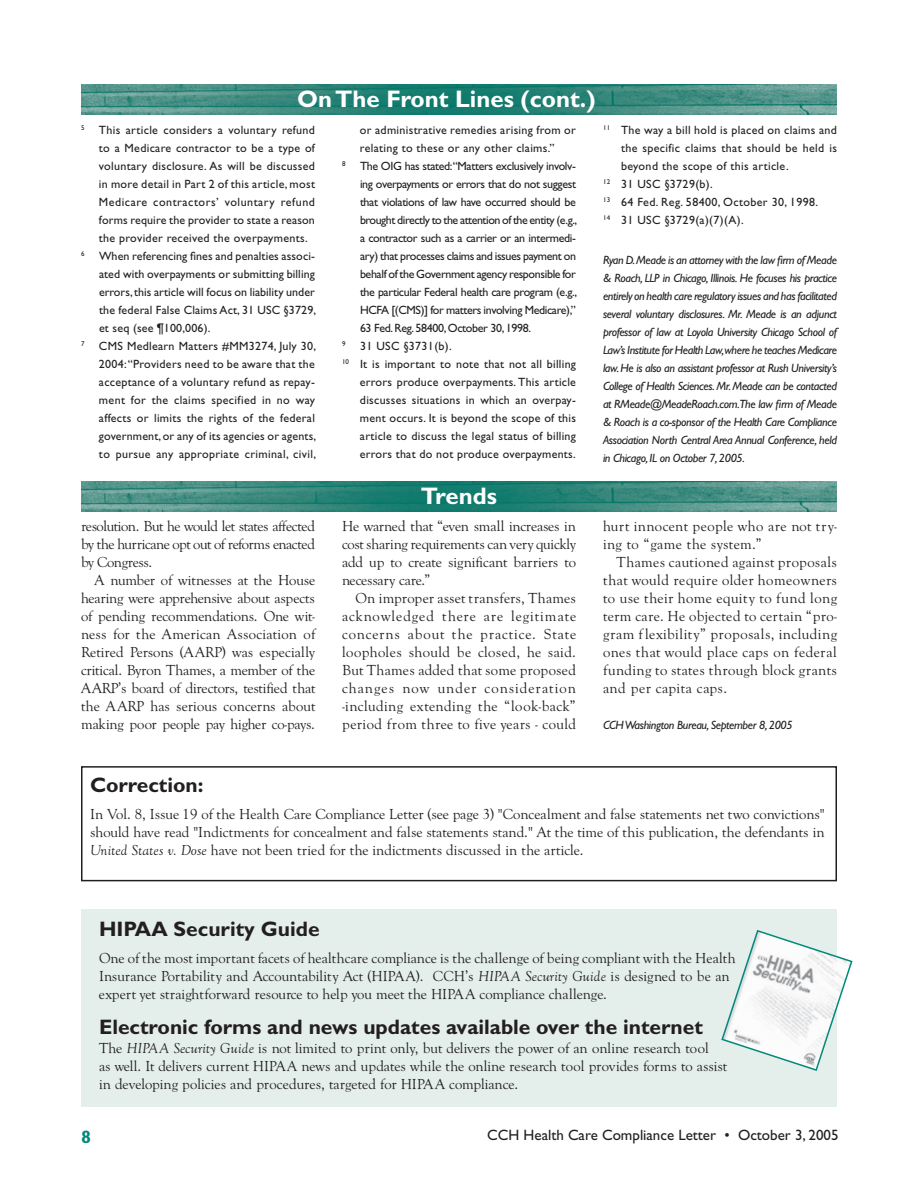
<style>
.page{position:relative;width:918px;height:1188px;background:#fff}
.page>*{position:absolute;margin:0;border:0;box-sizing:border-box;transform-origin:0 0}
.t1{font:700 24px "Gill Sans";color:#fff}
.t2{font:700 21px "Gill Sans";color:#231f20}
.t3{font:700 18px "Gill Sans";color:#00897a}
.t4{font:15px/18px "Goudy Old Style Regular DTC";color:#231f20;text-align:justify}
.t5{font:15px/18px "Goudy Old Style Regular DTC";letter-spacing:.025em;color:#231f20}
.t6{font:15px "Gill Sans";color:#231f20}
.t7{font:12px "Gill Sans";letter-spacing:.02em;color:#231f20}
.t8{font:italic 12px/18px "Gill Sans";letter-spacing:-.03em;color:#231f20;text-align:justify}
.t9{font:12px "Gill Sans";letter-spacing:-.03em;color:#231f20}
.t10{font:12px "Gill Sans";letter-spacing:-.035em;color:#231f20}
.t11{font:12px "Gill Sans";letter-spacing:.045em;color:#231f20}
.s1{font-family:"Goudy Old Style Regular Italic DTC"}
</style>
<div class="page">
<div style="left:81px;top:909px;width:756px;height:198px;background:#e4efec"></div>
<svg style="left:721px;top:930px;width:132px;height:141px"></svg>
<img style="left:81px;top:84px;width:756px;height:30px">
<img style="left:81px;top:482px;width:756px;height:29px">
<div style="left:81px;top:766px;width:756px;height:115px;border:2px solid #231f20"></div>
<h1 class="t1" style="left:297px;top:90px;width:300px">On The Front Lines (cont.)</h1>
<p class="t7" style="left:81px;top:126px;width:235px"><sup>5</sup> This article considers a voluntary refund</p>
<p class="t7" style="left:99px;top:144px;width:217px">to a Medicare contractor to be a type of</p>
<p class="t7" style="left:99px;top:162px;width:218px">voluntary disclosure. As will be discussed</p>
<p class="t7" style="left:99px;top:180px;width:217px">in more detail in Part 2 of this article, most</p>
<p class="t11" style="left:99px;top:198px;width:217px">Medicare contractors’ voluntary refund</p>
<p class="t7" style="left:99px;top:216px;width:217px">forms require the provider to state a reason</p>
<p class="t7" style="left:99px;top:234px;width:210px">the provider received the overpayments.</p>
<p class="t7" style="left:81px;top:252px;width:236px"><sup>6</sup> When referencing fines and penalties associ-</p>
<p class="t7" style="left:99px;top:270px;width:217px">ated with overpayments or submitting billing</p>
<p class="t7" style="left:99px;top:288px;width:217px">errors, this article will focus on liability under</p>
<p class="t7" style="left:99px;top:306px;width:219px">the federal False Claims Act, 31 USC §3729,</p>
<p class="t7" style="left:99px;top:324px;width:113px">et seq (see ¶100,006 ).</p>
<p class="t7" style="left:81px;top:342px;width:237px"><sup>7</sup> CMS Medlearn Matters #MM3274, July 30,</p>
<p class="t7" style="left:99px;top:360px;width:218px">2004: “Providers need to be aware that the</p>
<p class="t7" style="left:99px;top:378px;width:218px">acceptance of a voluntary refund as repay-</p>
<p class="t7" style="left:99px;top:396px;width:218px">ment for the claims specified in no way</p>
<p class="t7" style="left:99px;top:414px;width:217px">affects or limits the rights of the federal</p>
<p class="t7" style="left:99px;top:432px;width:219px">government, or any of its agencies or agents,</p>
<p class="t7" style="left:99px;top:450px;width:219px">to pursue any appropriate criminal, civil,</p>
<p class="t7" style="left:360px;top:126px;width:217px">or administrative remedies arising from or</p>
<p class="t7" style="left:360px;top:144px;width:196px">relating to these or any other claims.”</p>
<p class="t9" style="left:342px;top:162px;width:236px"><sup>8</sup> The OIG has stated:“Matters exclusively involv-</p>
<p class="t9" style="left:360px;top:180px;width:218px">ing overpayments or errors that do not suggest</p>
<p class="t9" style="left:360px;top:198px;width:218px">that violations of law have occurred should be</p>
<p class="t10" style="left:360px;top:216px;width:219px">brought directly to the attention of the entity (e.g.,</p>
<p class="t9" style="left:360px;top:234px;width:218px">a contractor such as a carrier or an intermedi-</p>
<p class="t9" style="left:360px;top:252px;width:218px">ary) that processes claims and issues payment on</p>
<p class="t9" style="left:360px;top:270px;width:218px">behalf of the Government agency responsible for</p>
<p class="t9" style="left:360px;top:288px;width:219px">the particular Federal health care program (e.g.,</p>
<p class="t9" style="left:360px;top:306px;width:218px">HCFA [(CMS)] for matters involving Medicare),”</p>
<p class="t9" style="left:360px;top:324px;width:173px">63 Fed. Reg. 58400, October 30, 1998.</p>
<p class="t7" style="left:342px;top:342px;width:111px"><sup>9</sup> 31 USC §3731(b).</p>
<p class="t7" style="left:342px;top:360px;width:236px"><sup>10</sup> It is important to note that not all billing</p>
<p class="t7" style="left:360px;top:378px;width:218px">errors produce overpayments. This article</p>
<p class="t7" style="left:360px;top:396px;width:218px">discusses situations in which an overpay-</p>
<p class="t7" style="left:360px;top:414px;width:217px">ment occurs. It is beyond the scope of this</p>
<p class="t7" style="left:360px;top:432px;width:218px">article to discuss the legal status of billing</p>
<p class="t7" style="left:360px;top:450px;width:217px">errors that do not produce overpayments.</p>
<p class="t7" style="left:603px;top:126px;width:236px"><sup>11</sup> The way a bill hold is placed on claims and</p>
<p class="t7" style="left:621px;top:144px;width:218px">the specific claims that should be held is</p>
<p class="t7" style="left:621px;top:162px;width:169px">beyond the scope of this article.</p>
<p class="t7" style="left:603px;top:180px;width:111px"><sup>12</sup> 31 USC §3729(b).</p>
<p class="t7" style="left:603px;top:198px;width:217px"><sup>13</sup> 64 Fed. Reg. 58400, October 30, 1998.</p>
<p class="t7" style="left:603px;top:216px;width:142px"><sup>14</sup> 31 USC §3729(a)(7)(A).</p>
<p class="t8" style="left:603px;top:252px;width:236px">Ryan D. Meade is an attorney with the law firm of Meade &amp; Roach, LLP in Chicago, Illinois. He focuses his practice entirely on health care regulatory issues and has facilitated several voluntary disclosures. Mr. Meade is an adjunct professor of law at Loyola University Chicago School of Law’s Institute for Health Law,where he teaches Medicare law. He is also an assistant professor at Rush University’s College of Health Sciences. Mr. Meade can be contacted at RMeade@MeadeRoach.com.The law firm of Meade &amp; Roach is a co-sponsor of the Health Care Compliance Association North Central Area Annual Conference, held in Chicago, IL on October 7, 2005.</p>
<p class="t4" style="left:81px;top:518px;width:236px">resolution. But he would let states affected by the hurricane opt out of reforms enacted by Congress.</p>
<p class="t4" style="left:81px;top:572px;width:236px;text-indent:14px">A number of witnesses at the House hearing were apprehensive about aspects of pending recommendations. One wit&shy;ness for the American Association of Retired Persons (AARP) was especially critical. Byron Thames, a member of the AARP’s board of directors, testified that the AARP has serious concerns about making poor people pay higher co-pays.</p>
<h1 class="t1" style="left:421px;top:487px;width:78px">Trends</h1>
<p class="t4" style="left:342px;top:518px;width:236px">He warned that “even small increases in cost sharing requirements can very quickly add up to create significant barriers to necessary care.”</p>
<p class="t4" style="left:342px;top:590px;width:236px;text-indent:14px">On improper asset transfers, Thames acknowledged there are legitimate concerns about the practice. State loopholes should be closed, he said.<br>But Thames added that some proposed changes now under consideration -including extending the “look-back” period from three to five years - could</p>
<p class="t5" style="left:603px;top:518px;width:236px">hurt innocent people who are not try&shy;ing to “game the system.”</p>
<p class="t4" style="left:603px;top:554px;width:236px;text-indent:14px">Thames cautioned against proposals that would require older homeowners to use their home equity to fund long term care. He objected to certain “pro&shy;gram f lexibility” proposals, including ones that would place caps on federal funding to states through block grants and per capita caps.</p>
<p class="t8" style="left:603px;top:717px;width:191px">CCH Washington Bureau, September 8, 2005</p>
<h2 class="t2" style="left:90px;top:778px;width:115px">Correction:</h2>
<p class="t4" style="left:90px;top:806px;width:736px">In Vol. 8, Issue 19 of the Health Care Compliance Letter (see page 3) "Concealment and false statements net two convictions" should have read "Indictments for concealment and false statements stand." At the time of this publication, the defendants in <span class="s1">United States v. Dose</span> have not been tried for the indictments discussed in the article.</p>
<h2 class="t2" style="left:99px;top:922px;width:222px">HIPAA Security Guide</h2>
<p class="t4" style="left:99px;top:950px;width:638px;text-align:left">One of the most important facets of healthcare compliance is the challenge of being compliant with the Health<br>Insurance Portability and Accountability Act (HIPAA). CCH’s <span class="s1">HIPAA Security Guide</span> is designed to be an expert yet straightforward resource to help you meet the HIPAA compliance challenge.</p>
<h2 class="t2" style="left:99px;top:1019px;width:605px">Electronic forms and news updates available over the internet</h2>
<p class="t4" style="left:99px;top:1040px;width:629px;text-align:left">The <span class="s1">HIPAA Security Guide</span> is not limited to print only, but delivers the power of an online research tool<br>as well. It delivers current HIPAA news and updates while the online research tool provides forms to assist in developing policies and procedures, targeted for HIPAA compliance.</p>
<p class="t3" style="left:81px;top:1130px;width:11px">8</p>
<p class="t6" style="left:487px;top:1130px;width:353px">CCH Health Care Compliance Letter • October 3, 2005</p>
</div>
